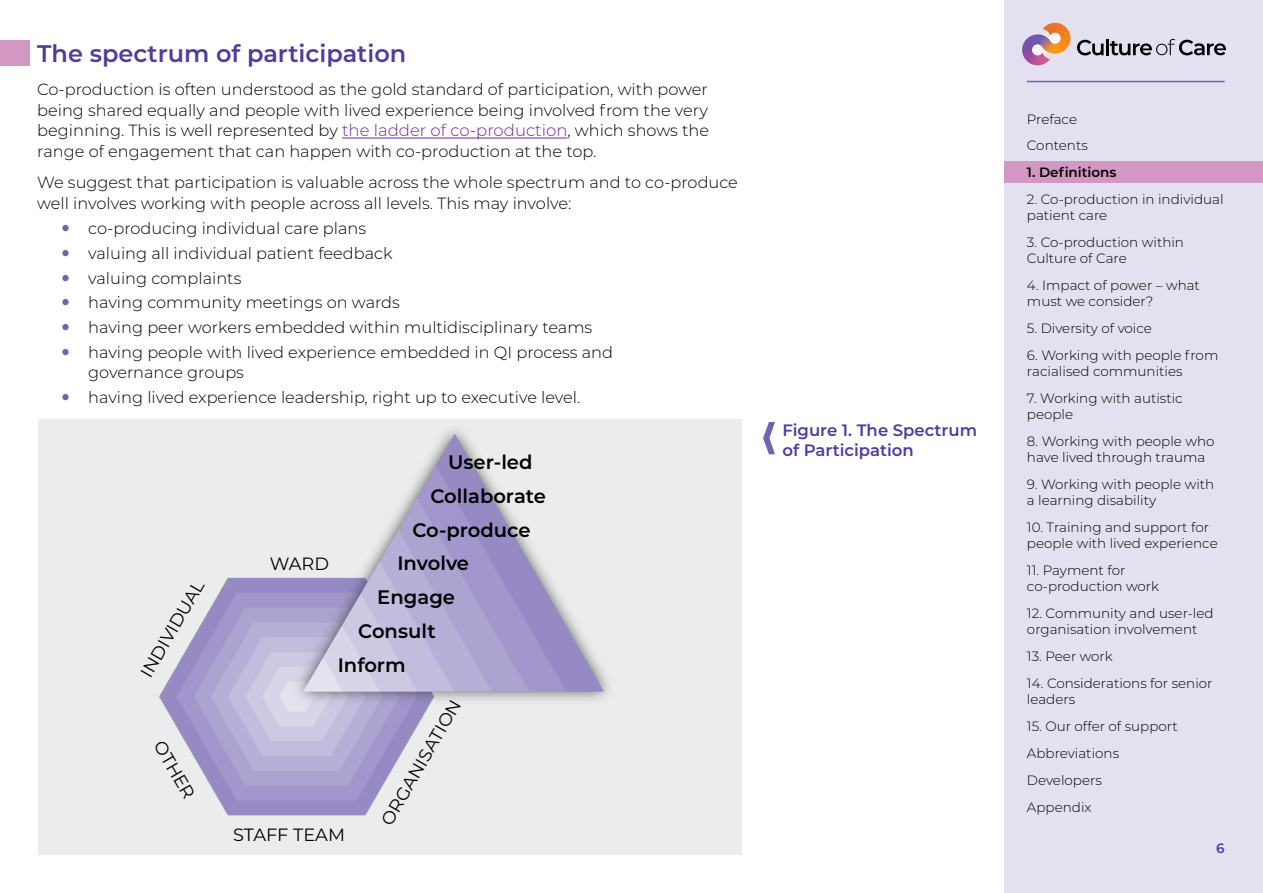
<style>
.page{position:relative;width:1263px;height:893px;background:#fff}
.page>*{position:absolute;margin:0;border:0;box-sizing:border-box;transform-origin:0 0}
.Heading_2{font:600 24px "Montserrat";color:#503ba1}
.t1{font:600 19.5px "Montserrat";color:#000}
.t2{font:17.7px "Montserrat";color:#000}
.t3{font:600 16.5px/19.8px "Montserrat";color:#503ba1}
.t4{font:300 16.2px/20.7px "Montserrat";color:#000}
.t5{font:300 13.5px/16.2px "Montserrat";color:#000}
.t6{font:600 13.5px "Montserrat";color:#000}
.t7{font:600 13.5px "Montserrat";color:#503ba1}
.s1{font-size:16.5px;color:#742796}
</style>
<div class="page">
<div style="left:1004px;top:0;width:259px;height:893px;background:#e3e0f0"></div>
<svg style="left:1022px;top:23px;width:48px;height:42px"></svg>
<svg style="left:1077px;top:40px;width:26px;height:15px"></svg>
<hr style="left:1106px;top:39px;width:3px;height:16px;background:#000">
<svg style="left:1110px;top:39px;width:116px;height:16px"></svg>
<div style="left:1004px;top:162px;width:259px;height:21px;background:#d297c2"></div>
<hr style="left:1027px;top:81px;width:198px;height:1px;background:#7362b4">
<div style="left:38px;top:419px;width:704px;height:436px;background:#edecec"></div>
<img style="left:159px;top:429px;width:450px;height:387px">
<hr style="left:342px;top:138px;width:225px;height:1px;background:#742796">
<svg style="left:763px;top:422px;width:12px;height:32px"></svg>
<div style="left:0;top:40px;width:30px;height:26px;background:#d297c2"></div>
<p class="Heading_2" style="left:37px;top:36px;width:371px">The spectrum of participation</p>
<p class="t4" style="left:37px;top:78px;width:673px;text-align:justify">Co-production is often understood as the gold standard of participation, with power being shared equally and people with lived experience being involved from the very beginning. This is well represented by <span class="s1">the ladder of co-production</span>, which shows the range of engagement that can happen with co-production at the top.</p>
<p class="t4" style="left:37px;top:172px;width:702px">We suggest that participation is valuable across the whole spectrum and to co‑produce well involves working with people across all levels. This may involve:</p>
<p class="t4" style="left:88px;top:217px;width:279px">co-producing individual care plans</p>
<p class="t4" style="left:88px;top:242px;width:306px">valuing all individual patient feedback</p>
<p class="t4" style="left:88px;top:267px;width:155px">valuing complaints</p>
<p class="t4" style="left:88px;top:291px;width:313px">having community meetings on wards</p>
<p class="t4" style="left:88px;top:316px;width:506px">having peer workers embedded within multidisciplinary teams</p>
<p class="t4" style="left:88px;top:341px;width:526px">having people with lived experience embedded in QI process and governance groups</p>
<p class="t4" style="left:88px;top:387px;width:494px">having lived experience leadership, right up to executive level.</p>
<p class="t1" style="left:448px;top:448px;width:86px">User-led</p>
<p class="t1" style="left:430px;top:482px;width:117px">Collaborate</p>
<p class="t2" style="left:135px;top:670px;width:110px;rotate:-60deg">INDIVIDUAL</p>
<p class="t2" style="left:169px;top:736px;width:66px;rotate:60deg">OTHER</p>
<p class="t2" style="left:270px;top:551px;width:61px">WARD</p>
<p class="t1" style="left:412px;top:516px;width:120px">Co-produce</p>
<p class="t1" style="left:397px;top:550px;width:73px">Involve</p>
<p class="t1" style="left:377px;top:583px;width:79px">Engage</p>
<p class="t1" style="left:358px;top:617px;width:79px">Consult</p>
<p class="t1" style="left:338px;top:651px;width:69px">Inform</p>
<p class="t2" style="left:375px;top:818px;width:143px;rotate:-60deg">ORGANISATION</p>
<p class="t2" style="left:233px;top:822px;width:113px">STAFF TEAM</p>
<p class="t3" style="left:782px;top:419px;width:196px">Figure 1. The Spectrum of Participation</p>
<p class="t5" style="left:1027px;top:105px;width:62px;line-height:26.8px">Preface<br>Contents</p>
<p class="t6" style="left:1027px;top:163px;width:91px">1. Definitions</p>
<p class="t5" style="left:1027px;top:191px;width:198px">2. Co-production in individual patient care</p>
<p class="t5" style="left:1027px;top:234px;width:159px">3. Co-production within<br>Culture of Care</p>
<p class="t5" style="left:1027px;top:277px;width:175px">4. Impact of power – what must we consider?</p>
<p class="t5" style="left:1027px;top:320px;width:126px">5. Diversity of voice</p>
<p class="t5" style="left:1027px;top:347px;width:193px">6. Working with people from racialised communities</p>
<p class="t5" style="left:1027px;top:390px;width:157px">7. Working with autistic people</p>
<p class="t5" style="left:1027px;top:433px;width:189px">8. Working with people who have lived through trauma</p>
<p class="t5" style="left:1027px;top:476px;width:189px">9. Working with people with a learning disability</p>
<p class="t5" style="left:1027px;top:519px;width:192px">10. Training and support for people with lived experience</p>
<p class="t5" style="left:1027px;top:562px;width:134px">11. Payment for co-production work</p>
<p class="t5" style="left:1027px;top:605px;width:188px">12. Community and user-led organisation involvement</p>
<p class="t5" style="left:1027px;top:648px;width:87px">13. Peer work</p>
<p class="t5" style="left:1027px;top:675px;width:187px">14. Considerations for senior leaders</p>
<p class="t5" style="left:1027px;top:712px;width:152px;line-height:26.8px">15. Our offer of support<br>Abbreviations<br>Developers<br>Appendix</p>
<p class="t6" style="left:1063px;top:109px;width:18px">ce</p>
<p class="t5" style="left:1066px;top:164px;width:47px">nitions</p>
<p class="t7" style="left:1216px;top:838px;width:10px">6</p>
</div>
